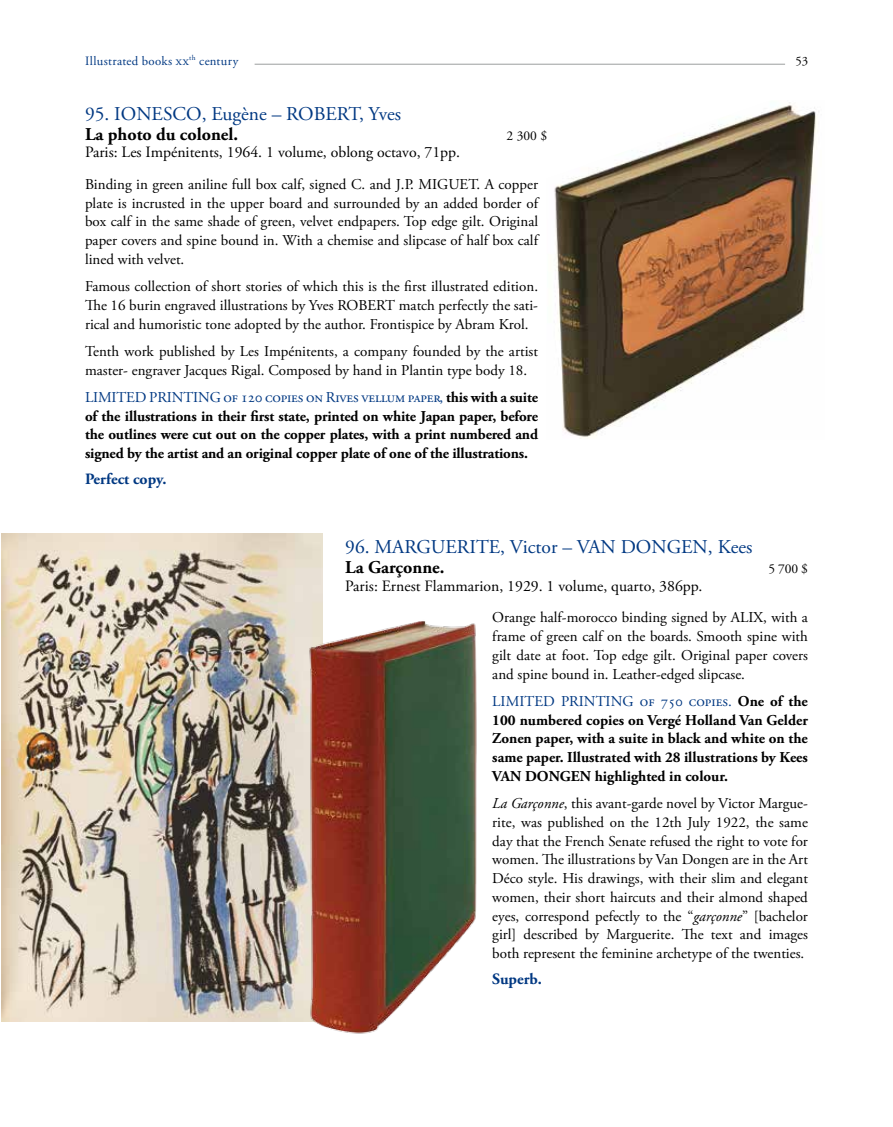
<style>
.page{position:relative;width:893px;height:1127px;background:#fff}
.page>*{position:absolute;margin:0;border:0;box-sizing:border-box;transform-origin:0 0}
.t1{font:19.5px "Adobe Garamond Pro";color:#003882}
.t2{font:700 18px "Adobe Garamond Pro";color:#000}
.t3{font:15.75px "Adobe Garamond Pro";color:#000}
.t4{font:700 15.75px "Adobe Garamond Pro";color:#003882}
.t5{font:15px/18.8px "Adobe Garamond Pro";color:#000;text-align:justify}
.t6{font:700 15px/18.8px "Adobe Garamond Pro";letter-spacing:-.01em;color:#000;text-align:justify}
.t7{font:13.5px "Adobe Garamond Pro";color:#000}
.t8{font:12.75px "Adobe Garamond Pro";color:#003882}
.t9{font:12.75px "Adobe Garamond Pro";color:#000}
.s1{font-weight:400;color:#003882}
.s2{font-style:italic}
</style>
<div class="page">
<hr style="left:255px;top:64px;width:530px;height:1px;background:#9c9e9f">
<img style="left:554px;top:102px;width:265px;height:337px">
<img style="left:1px;top:533px;width:321px;height:488px">
<img style="left:291px;top:607px;width:186px;height:427px">
<p class="t8" style="left:85px;top:53px;width:155px">Illustrated books xx<sup>th</sup> century</p>
<p class="t9" style="left:796px;top:53px;width:14px">53</p>
<h1 class="t1" style="left:85px;top:102px;width:318px">95. IONESCO, Eugène – ROBERT, Yves</h1>
<p class="t2" style="left:85px;top:124px;width:155px">La photo du colonel.</p>
<p class="t7" style="left:507px;top:128px;width:42px">2 300 $</p>
<p class="t3" style="left:85px;top:143px;width:376px">Paris: Les Impénitents, 1964. 1 volume, oblong octavo, 71pp.</p>
<p class="t5" style="left:85px;top:175px;width:456px">Binding in green aniline full box calf, signed C. and J.P. MIGUET. A copper plate is incrusted in the upper board and surrounded by an added border of box calf in the same shade of green, velvet endpapers. Top edge gilt. Original paper covers and spine bound in. With a chemise and slipcase of half box calf lined with velvet.</p>
<p class="t5" style="left:85px;top:278px;width:455px">Famous collection of short stories of which this is the first illustrated edition.<br>The 16 burin engraved illustrations by Yves ROBERT match perfectly the sati&shy;rical and humoristic tone adopted by the author. Frontispice by Abram Krol.</p>
<p class="t5" style="left:85px;top:342px;width:454px">Tenth work published by Les Impénitents, a company founded by the artist master- engraver Jacques Rigal. Composed by hand in Plantin type body 18.</p>
<p class="t6" style="left:85px;top:388px;width:455px"><span class="s1">LIMITED PRINTING of 120 copies on Rives vellum paper,</span> this with a suite of the illustrations in their first state, printed on white Japan paper, before the outlines were cut out on the copper plates, with a print numbered and signed by the artist and an original copper plate of one of the illustrations.</p>
<p class="t4" style="left:85px;top:470px;width:83px">Perfect copy.</p>
<h1 class="t1" style="left:345px;top:535px;width:409px">96. MARGUERITE, Victor – VAN DONGEN, Kees</h1>
<p class="t2" style="left:345px;top:557px;width:101px">La Garçonne.</p>
<p class="t7" style="left:768px;top:561px;width:41px">5 700 $</p>
<p class="t3" style="left:345px;top:576px;width:359px">Paris: Ernest Flammarion, 1929. 1 volume, quarto, 386pp.</p>
<p class="t5" style="left:492px;top:609px;width:317px">Orange half-morocco binding signed by ALIX, with a frame of green calf on the boards. Smooth spine with gilt date at foot. Top edge gilt. Original paper covers and spine bound in. Leather-edged slipcase.</p>
<p class="t6" style="left:492px;top:692px;width:317px"><span class="s1">LIMITED PRINTING of 750 copies.</span> One of the 100 numbered copies on Vergé Holland Van Gelder Zonen paper, with a suite in black and white on the same paper. Illustrated with 28 illustrations by Kees VAN DONGEN highlighted in colour.</p>
<p class="t5" style="left:492px;top:794px;width:317px"><span class="s2">La Garçonne</span>, this avant-garde novel by Victor Margue&shy;rite, was published on the 12th July 1922, the same day that the French Senate refused the right to vote for women. The illustrations by Van Dongen are in the Art Déco style. His drawings, with their slim and elegant women, their short haircuts and their almond shaped eyes, correspond pefectly to the “<span class="s2">garçonne</span>” [bachelor girl] described by Marguerite. The text and images both represent the feminine archetype of the twenties.</p>
<p class="t4" style="left:492px;top:969px;width:51px">Superb.</p>
</div>
